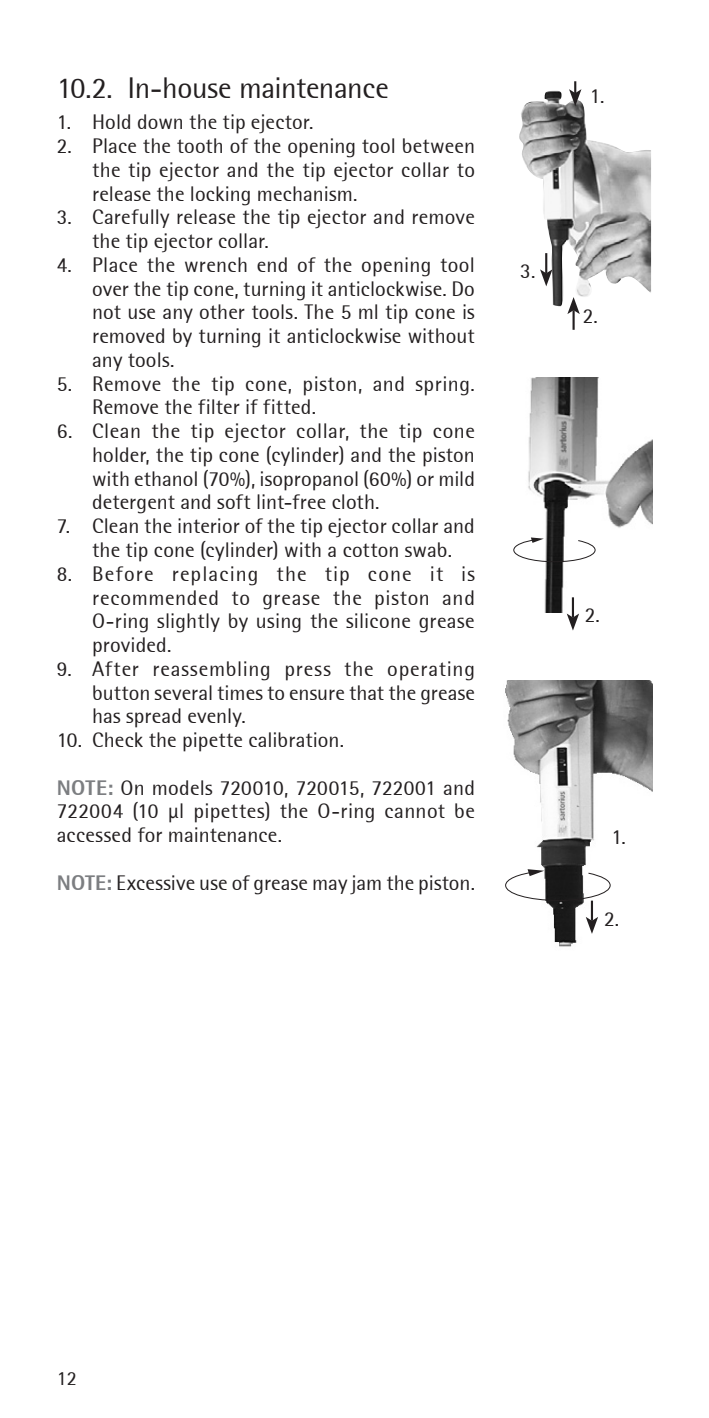
<style>
.page{position:relative;width:709px;height:1418px;background:#fff}
.page>*{position:absolute;margin:0;border:0;box-sizing:border-box;transform-origin:0 0}
.Väliotsikko{font:30px "Sarto Rot San Reg";letter-spacing:-.015em;color:#231f20}
.Leipäteksti{font:21.25px/23.8px "Sarto Rot San Reg";letter-spacing:.005em;color:#231f20;text-align:justify}
.t1{font:20px "Sarto Rot San Reg";color:#231f20}
.s1{font-family:"Sarto Rot San Ext Bol";color:#7c7e81}
</style>
<div class="page">
<img style="left:505px;top:680px;width:147px;height:267px">
<img style="left:528px;top:377px;width:124px;height:236px">
<img style="left:519px;top:90px;width:132px;height:216px">
<svg style="left:569px;top:81px;width:12px;height:25px"></svg>
<hr style="left:545px;top:253px;width:2px;height:20px;background:#231f20">
<svg style="left:540px;top:269px;width:12px;height:17px"></svg>
<hr style="left:572px;top:310px;width:2px;height:20px;background:#231f20">
<svg style="left:567px;top:297px;width:13px;height:17px"></svg>
<hr style="left:572px;top:597px;width:2px;height:20px;background:#231f20">
<svg style="left:566px;top:613px;width:13px;height:17px"></svg>
<svg style="left:513px;top:537px;width:83px;height:28px"></svg>
<svg style="left:505px;top:869px;width:106px;height:37px"></svg>
<hr style="left:591px;top:900px;width:2px;height:20px;background:#231f20">
<svg style="left:585px;top:916px;width:13px;height:17px"></svg>
<p class="Väliotsikko" style="left:57px;top:71px;width:334px">10.2. In-house maintenance</p>
<p class="Leipäteksti" style="left:57px;top:110px;width:258px">1. Hold down the tip ejector.</p>
<p class="Leipäteksti" style="left:92px;top:134px;width:384px;text-indent:-35px">2. Place the tooth of the opening tool between the tip ejector and the tip ejector collar to release the locking mechanism.</p>
<p class="Leipäteksti" style="left:92px;top:205px;width:384px;text-indent:-35px">3. Carefully release the tip ejector and remove the tip ejector collar.</p>
<p class="Leipäteksti" style="left:92px;top:252px;width:384px;text-indent:-35px">4. Place the wrench end of the opening tool over the tip cone, turning it anticlockwise. Do not use any other tools. The 5 ml tip cone is removed by turning it anticlockwise without any tools.</p>
<p class="Leipäteksti" style="left:92px;top:371px;width:384px;text-indent:-35px">5. Remove the tip cone, piston, and spring.<br>Remove the filter if fitted.</p>
<p class="Leipäteksti" style="left:92px;top:419px;width:384px;text-indent:-35px">6. Clean the tip ejector collar, the tip cone holder, the tip cone (cylinder) and the piston with ethanol (70%), isopropanol (60%) or mild detergent and soft lint-free cloth.</p>
<p class="Leipäteksti" style="left:57px;top:514px;width:420px;text-align:center">7. Clean the interior of the tip ejector collar and the tip cone (cylinder) with a cotton swab.</p>
<p class="Leipäteksti" style="left:92px;top:561px;width:384px;text-indent:-35px">8. Before replacing the tip cone it is recommended to grease the piston and O-ring slightly by using the silicone grease provided.</p>
<p class="Leipäteksti" style="left:92px;top:656px;width:384px;text-indent:-35px">9. After reassembling press the operating button several times to ensure that the grease has spread evenly.</p>
<p class="Leipäteksti" style="left:57px;top:727px;width:289px">10. Check the pipette calibration.</p>
<p class="Leipäteksti" style="left:57px;top:775px;width:420px"><span class="s1">NOTE:</span> On models 720010, 720015, 722001 and 722004 (10 µl pipettes) the O-ring cannot be accessed for maintenance.</p>
<p class="Leipäteksti" style="left:57px;top:870px;width:420px"><span class="s1">NOTE:</span> Excessive use of grease may jam the piston.</p>
<p class="Leipäteksti" style="left:520px;top:258px;width:17px">3.</p>
<p class="Leipäteksti" style="left:590px;top:84px;width:16px">1.</p>
<p class="Leipäteksti" style="left:583px;top:304px;width:17px">2.</p>
<p class="Leipäteksti" style="left:584px;top:602px;width:17px">2.</p>
<p class="Leipäteksti" style="left:611px;top:825px;width:16px">1.</p>
<p class="Leipäteksti" style="left:604px;top:907px;width:17px">2.</p>
<p class="t1" style="left:57px;top:1366px;width:22px">12</p>
</div>
